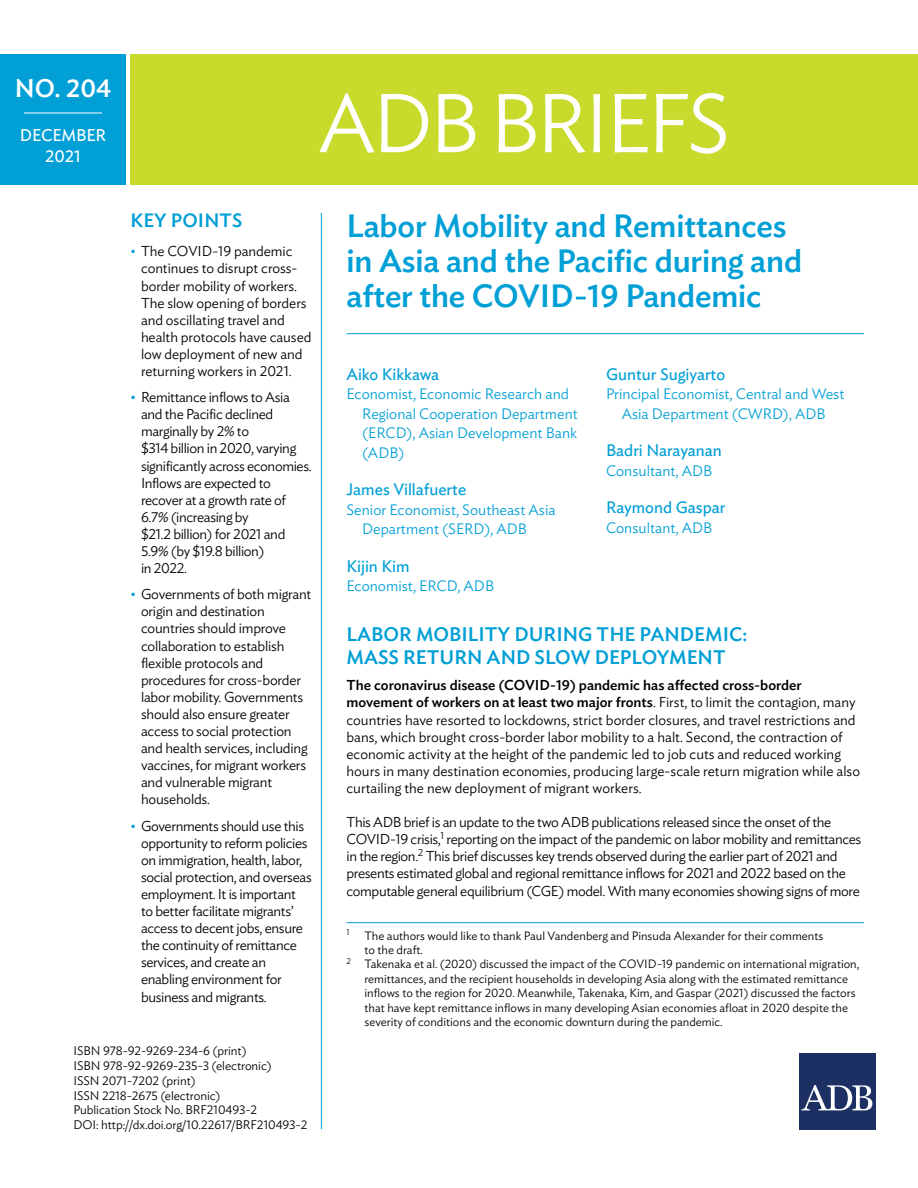
<style>
.page{position:relative;width:918px;height:1188px;background:#fff}
.page>*{position:absolute;margin:0;border:0;box-sizing:border-box;transform-origin:0 0}
.t1{font:300 82.35px "Ideal Sans";letter-spacing:-.04em;color:#fff}
.t2{font:500 31.95px/35px "Ideal Sans";letter-spacing:-.005em;color:#009fd6}
.t3{font:500 25.35px "Ideal Sans";color:#fff}
.t4{font:500 19.5px/23.4px "Ideal Sans";color:#009fd6}
.t5{font:500 19.2px "Ideal Sans";letter-spacing:.005em;color:#009fd6}
.t6{font:16.95px/20.2px "Ideal Sans";letter-spacing:-.01em;color:#fff;text-align:center}
.t7{font:16.5px "Ideal Sans";color:#009fd6}
.t8{font:300 15px/19.5px "Ideal Sans";color:#009fd6}
.t9{font:300 14.25px/17.1px "Ideal Sans";letter-spacing:-.025em;color:#000}
.t10{font:300 14.25px/17.1px "Ideal Sans";color:#000}
.t11{font:300 14.25px/17.1px "Ideal Sans";letter-spacing:-.005em;color:#000}
.t12{font:300 12.3px/14.9px "Ideal Sans";letter-spacing:-.005em;color:#000}
.t13{font:300 12px "Ideal Sans";color:#000}
.s1{font-size:13.2px;color:#009fd6}
.s2{font-weight:500}
</style>
<div class="page">
<div style="left:800px;top:1053px;width:76px;height:77px;background:#1c3063"></div>
<svg style="left:801px;top:1085px;width:71px;height:25px"></svg>
<div style="left:130px;top:54px;width:788px;height:130px;background:#c8da2b"></div>
<div style="left:0;top:54px;width:126px;height:130px;background:#009fd6"></div>
<hr style="left:321px;top:213px;width:1px;height:916px;background:#009fd6">
<hr style="left:24px;top:113px;width:78px;height:1px;background:#fff">
<hr style="left:346px;top:333px;width:518px;height:1px;background:#009fd6">
<hr style="left:346px;top:922px;width:518px;height:1px;background:#009fd6">
<h3 class="t3" style="left:15px;top:69px;width:98px">NO. 204</h3>
<p class="t6" style="left:20px;top:124px;width:88px">DECEMBER<br>2021</p>
<h1 class="t1" style="left:318px;top:60px;width:413px">ADB BRIEFS</h1>
<h3 class="t5" style="left:130px;top:206px;width:113px">KEY POINTS</h3>
<p class="t11" style="left:141px;top:242px;width:172px;text-indent:-10px"><span class="s1">•</span> The COVID-19 pandemic continues to disrupt cross&shy;border mobility of workers.<br>The slow opening of borders and oscillating travel and health protocols have caused low deployment of new and returning workers in 2021.</p>
<p class="t9" style="left:141px;top:387px;width:172px;text-indent:-10px"><span class="s1">•</span> Remittance inflows to Asia and the Pacific declined marginally by 2% to<br>$314 billion in 2020, varying significantly across economies.<br>Inflows are expected to recover at a growth rate of<br>6.7% (increasing by<br>$21.2 billion) for 2021 and<br>5.9% (by $19.8 billion)<br>in 2022.</p>
<p class="t9" style="left:141px;top:585px;width:172px;text-indent:-10px"><span class="s1">•</span> Governments of both migrant origin and destination countries should improve collaboration to establish flexible protocols and procedures for cross-border labor mobility. Governments should also ensure greater access to social protection and health services, including vaccines, for migrant workers and vulnerable migrant households.</p>
<p class="t9" style="left:141px;top:816px;width:172px;text-indent:-10px"><span class="s1">•</span> Governments should use this opportunity to reform policies on immigration, health, labor, social protection, and overseas employment. It is important<br>to better facilitate migrants’ access to decent jobs, ensure the continuity of remittance services, and create an enabling environment for business and migrants.</p>
<p class="t12" style="left:74px;top:1042px;width:236px">ISBN 978-92-9269-234-6 (print)<br>ISBN 978-92-9269-235-3 (electronic)<br>ISSN 2071-7202 (print)<br>ISSN 2218-2675 (electronic)<br>Publication Stock No. BRF210493-2<br>DOI: http://dx.doi.org/10.22617/BRF210493-2</p>
<h2 class="t2" style="left:346px;top:206px;width:457px">Labor Mobility and Remittances in Asia and the Pacific during and after the COVID-19 Pandemic</h2>
<p class="t7" style="left:346px;top:361px;width:94px">Aiko Kikkawa</p>
<p class="t8" style="left:362px;top:383px;width:217px;text-indent:-16px">Economist, Economic Research and<br>Regional Cooperation Department (ERCD), Asian Development Bank (ADB)</p>
<p class="t7" style="left:346px;top:477px;width:121px">James Villafuerte</p>
<p class="t8" style="left:362px;top:499px;width:195px;text-indent:-16px">Senior Economist, Southeast Asia<br>Department (SERD), ADB</p>
<p class="t7" style="left:346px;top:553px;width:65px">Kijin Kim</p>
<p class="t8" style="left:346px;top:575px;width:149px">Economist, ERCD, ADB</p>
<p class="t7" style="left:606px;top:361px;width:121px">Guntur Sugiyarto</p>
<p class="t8" style="left:606px;top:383px;width:240px;text-align:center">Principal Economist, Central and West<br>Asia Department (CWRD), ADB</p>
<p class="t7" style="left:606px;top:438px;width:117px">Badri Narayanan</p>
<p class="t8" style="left:606px;top:460px;width:108px">Consultant, ADB</p>
<p class="t7" style="left:606px;top:495px;width:121px">Raymond Gaspar</p>
<p class="t8" style="left:606px;top:517px;width:108px">Consultant, ADB</p>
<h3 class="t4" style="left:346px;top:621px;width:402px">LABOR MOBILITY DURING THE PANDEMIC:<br>MASS RETURN AND SLOW DEPLOYMENT</h3>
<p class="t10" style="left:346px;top:676px;width:515px"><span class="s2">The coronavirus disease (COVID-19) pandemic has affected cross-border movement of workers on at least two major fronts</span>. First, to limit the contagion, many countries have resorted to lockdowns, strict border closures, and travel restrictions and bans, which brought cross-border labor mobility to a halt. Second, the contraction of economic activity at the height of the pandemic led to job cuts and reduced working hours in many destination economies, producing large-scale return migration while also curtailing the new deployment of migrant workers.</p>
<p class="t9" style="left:346px;top:812px;width:516px">This ADB brief is an update to the two ADB publications released since the onset of the COVID-19 crisis,<sup>1</sup> reporting on the impact of the pandemic on labor mobility and remittances in the region.<sup>2</sup> This brief discusses key trends observed during the earlier part of 2021 and presents estimated global and regional remittance inflows for 2021 and 2022 based on the computable general equilibrium (CGE) model. With many economies showing signs of more</p>
<p class="t13" style="left:346px;top:926px;width:478px"><sup>1</sup> The authors would like to thank Paul Vandenberg and Pinsuda Alexander for their comments</p>
<p class="t13" style="left:364px;top:941px;width:60px">to the draft.</p>
<p class="t13" style="left:346px;top:955px;width:514px"><sup>2</sup> Takenaka et al. (2020) discussed the impact of the COVID-19 pandemic on international migration,</p>
<p class="t13" style="left:364px;top:969px;width:485px">remittances, and the recipient households in developing Asia along with the estimated remittance</p>
<p class="t13" style="left:364px;top:984px;width:493px">inflows to the region for 2020. Meanwhile, Takenaka, Kim, and Gaspar (2021) discussed the factors</p>
<p class="t13" style="left:364px;top:998px;width:485px">that have kept remittance inflows in many developing Asian economies afloat in 2020 despite the</p>
<p class="t13" style="left:364px;top:1013px;width:360px">severity of conditions and the economic downturn during the pandemic.</p>
</div>
